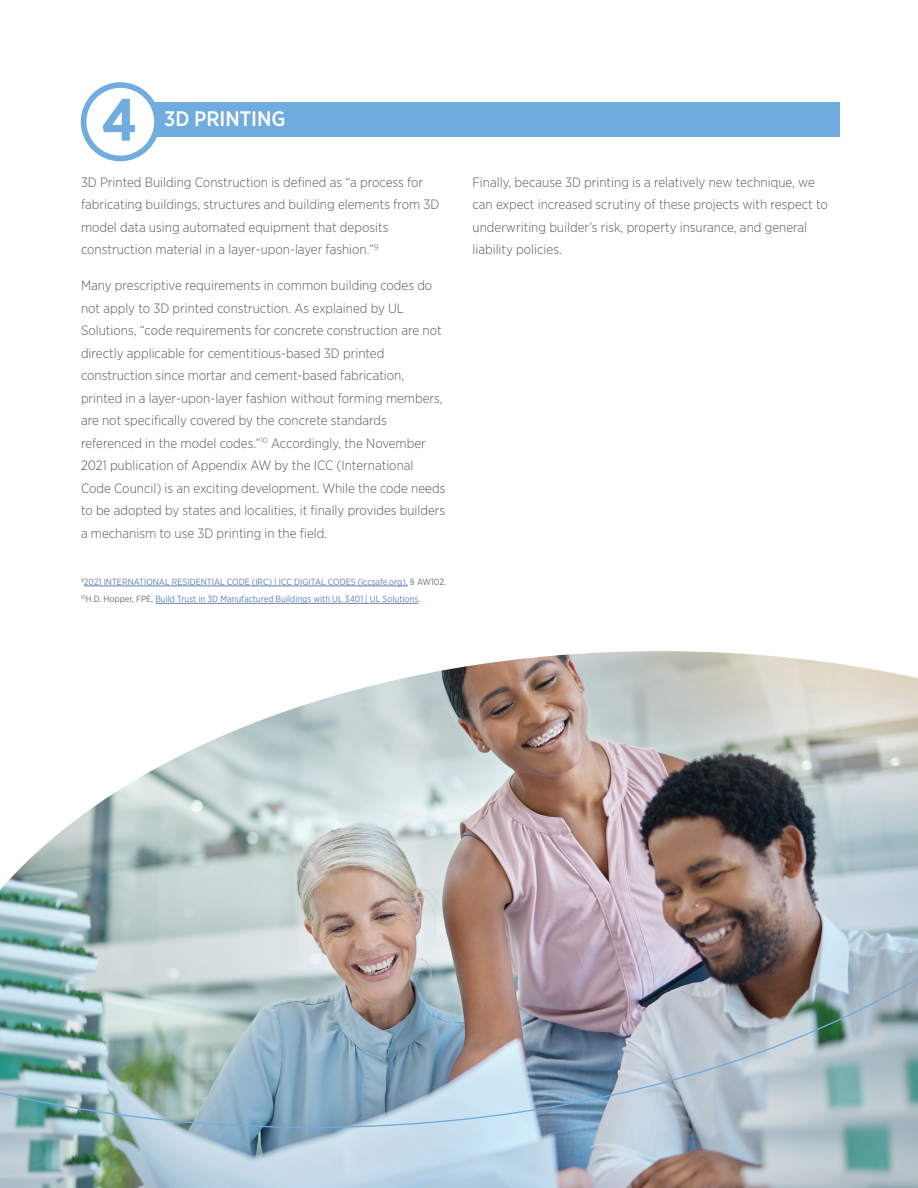
<style>
.page{position:relative;width:918px;height:1188px;background:#fff}
.page>*{position:absolute;margin:0;border:0;box-sizing:border-box;transform-origin:0 0}
.t1{font:700 59.55px "Gotham Narrow";color:#70adde}
.t2{font:500 21px "Gotham Narrow";color:#fff}
.t3{font:300 13.5px/22.5px "Gotham Narrow";color:#58595b}
.t4{font:9px/17.4px "Gotham Narrow";color:#6280b5}
.s1{color:#6d6f71}
</style>
<div class="page">
<img style="left:0;top:1128px;width:918px;height:60px">
<img style="left:0;top:651px;width:918px;height:477px">
<div style="left:133px;top:102px;width:707px;height:35px;background:#70adde"></div>
<div style="left:84px;top:85px;width:73px;height:73px;background:#fff;border-radius:50%"></div>
<div style="left:81px;top:82px;width:79px;height:79px;border:6px solid #70adde;border-radius:50%"></div>
<hr style="left:84px;top:586px;width:324px;height:1px;background:#6280b5">
<hr style="left:155px;top:603px;width:263px;height:1px;background:#6280b5">
<h1 class="t1" style="left:101px;top:82px;width:37px">4</h1>
<h2 class="t2" style="left:164px;top:105px;width:123px">3D PRINTING</h2>
<p class="t3" style="left:81px;top:170px;width:360px">3D Printed Building Construction is defined as “a process for fabricating buildings, structures and building elements from 3D model data using automated equipment that deposits construction material in a layer-upon-layer fashion.”<sup>9</sup></p>
<p class="t3" style="left:81px;top:274px;width:366px">Many prescriptive requirements in common building codes do not apply to 3D printed construction. As explained by UL Solutions, “code requirements for concrete construction are not directly applicable for cementitious-based 3D printed construction since mortar and cement-based fabrication, printed in a layer-upon-layer fashion without forming members, are not specifically covered by the concrete standards referenced in the model codes.”<sup>10</sup> Accordingly, the November 2021 publication of Appendix AW by the ICC (International Code Council) is an exciting development. While the code needs to be adopted by states and localities, it finally provides builders a mechanism to use 3D printing in the field.</p>
<p class="t4" style="left:81px;top:573px;width:367px"><sup>9</sup>2021 INTERNATIONAL RESIDENTIAL CODE (IRC) | ICC DIGITAL CODES (iccsafe.org), <span class="s1">§ AW102.<br></span><sup>10</sup><span class="s1">H.D. Hopper, FPE,</span> Build Trust in 3D Manufactured Buildings with UL 3401 | UL Solutions<span class="s1">.</span></p>
<p class="t3" style="left:472px;top:170px;width:357px">Finally, because 3D printing is a relatively new technique, we can expect increased scrutiny of these projects with respect to underwriting builder’s risk, property insurance, and general liability policies.</p>
</div>
